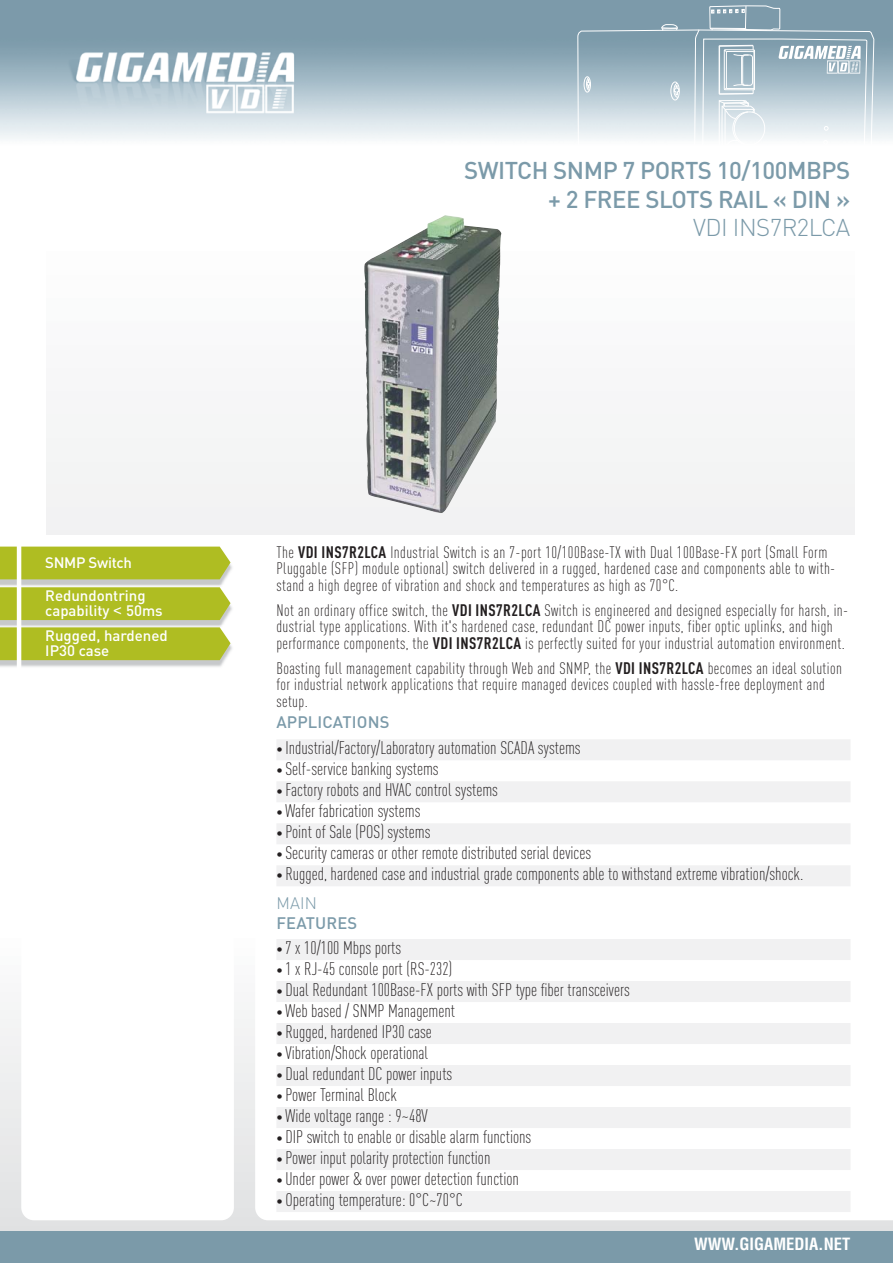
<style>
.page{position:relative;width:893px;height:1263px;background:#fff}
.page>*{position:absolute;margin:0;border:0;box-sizing:border-box;transform-origin:0 0}
.t1{font:500 24px/28.8px "DIN";letter-spacing:-.02em;color:#7b9aa9;text-align:right}
.t2{font:300 24px "DIN";letter-spacing:-.02em;color:#7b9aa9}
.t3{font:300 condensed 18px "DINOT";color:#231f20}
.t4{font:300 condensed 16.5px/16.5px "DINOT";letter-spacing:.025em;color:#231f20}
.t5{font:500 16.5px "DIN";letter-spacing:.01em;color:#7b9aa9}
.t6{font:700 condensed 16.5px "Helvetica";color:#fff}
.t7{font:300 16.5px "DIN";color:#7b9aa9}
.t8{font:500 15px/15px "DIN";color:#fff}
.t9{font:500 15px "DIN";letter-spacing:-.02em;color:#fff}
.s1{font-family:"Arial";font-weight:400}
.s2{font-weight:700}
.s3{font-size:13.5px}
</style>
<div class="page">
<svg style="left:0;top:1010px;width:892px;height:221px;background:#e5e6e7"></svg>
<div style="left:0;top:1231px;width:892px;height:32px;background:#7b9aa9"></div>
<img style="left:0;top:0;width:892px;height:139px">
<svg style="left:255px;top:1010px;width:637px;height:210px"></svg>
<div style="left:21px;top:267px;width:213px;height:953px;background:#fff;border-radius:13px"></div>
<svg style="left:577px;top:5px;width:297px;height:134px;background:#aec2cc"></svg>
<div style="left:276px;top:739px;width:574px;height:21px;background:#f1f1f2"></div>
<div style="left:276px;top:781px;width:574px;height:21px;background:#f1f1f2"></div>
<div style="left:276px;top:823px;width:574px;height:21px;background:#f1f1f2"></div>
<div style="left:276px;top:865px;width:574px;height:21px;background:#f1f1f2"></div>
<div style="left:276px;top:939px;width:574px;height:21px;background:#f1f1f2"></div>
<div style="left:276px;top:981px;width:574px;height:21px;background:#f1f1f2"></div>
<div style="left:276px;top:1023px;width:574px;height:21px;background:#f1f1f2"></div>
<div style="left:276px;top:1065px;width:574px;height:21px;background:#f1f1f2"></div>
<div style="left:276px;top:1107px;width:574px;height:21px;background:#f1f1f2"></div>
<div style="left:276px;top:1149px;width:574px;height:21px;background:#f1f1f2"></div>
<div style="left:276px;top:1191px;width:574px;height:21px;background:#f1f1f2"></div>
<div style="left:47px;top:242px;width:808px;height:293px;background:#f7f7f8"></div>
<img style="left:0;top:546px;width:232px;height:39px">
<div style="left:0;top:547px;width:230px;height:32px;background:#afbd22"></div>
<img style="left:0;top:620px;width:225px;height:6px">
<svg style="left:0;top:585px;width:232px;height:35px;background:#b5c235"></svg>
<img style="left:0;top:660px;width:225px;height:7px">
<svg style="left:0;top:626px;width:232px;height:34px;background:#b3c030"></svg>
<hr style="left:17px;top:536px;width:4px;height:134px;background:#fff">
<img style="left:364px;top:215px;width:137px;height:298px">
<h1 class="t1" style="left:464px;top:159px;width:388px">SWITCH SNMP 7 PORTS 10/100MBPS + 2 FREE SLOTS RAIL « DIN »</h1>
<h1 class="t2" style="left:693px;top:219px;width:159px">VDI INS7R2LCA</h1>
<p class="t9" style="left:45px;top:557px;width:88px">SNMP Switch</p>
<p class="t8" style="left:45px;top:590px;width:119px">Redundontring capability <span class="s1">&lt;</span> 50ms</p>
<p class="t8" style="left:45px;top:630px;width:124px">Rugged, hardened<br>IP30 case</p>
<p class="t4" style="left:276px;top:545px;width:560px">The <span class="s2">VDI INS7R2LCA</span> Industrial Switch is an 7-port 10/100Base-TX with Dual 100Base-FX port (Small Form<br>Pluggable (SFP) module optional) switch delivered in a rugged, hardened case and components able to with&shy;stand a high degree of vibration and shock and temperatures as high as 70°C.</p>
<p class="t4" style="left:276px;top:603px;width:573px">Not an ordinary office switch, the <span class="s2">VDI INS7R2LCA</span> Switch is engineered and designed especially for harsh, in&shy;dustrial type applications. With it's hardened case, redundant DC power inputs, fiber optic uplinks, and high performance components, the <span class="s2">VDI INS7R2LCA</span> is perfectly suited for your industrial automation environment.</p>
<p class="t4" style="left:276px;top:661px;width:567px">Boasting full management capability through Web and SNMP, the <span class="s2">VDI INS7R2LCA</span> becomes an ideal solution for industrial network applications that require managed devices coupled with hassle-free deployment and setup.</p>
<p class="t3" style="left:276px;top:741px;width:306px"><span class="s3">•</span> Industrial/Factory/Laboratory automation SCADA systems</p>
<p class="t3" style="left:276px;top:762px;width:164px"><span class="s3">•</span> Self-service banking systems</p>
<p class="t3" style="left:276px;top:783px;width:223px"><span class="s3">•</span> Factory robots and HVAC control systems</p>
<p class="t3" style="left:276px;top:804px;width:146px"><span class="s3">•</span> Wafer fabrication systems</p>
<p class="t3" style="left:276px;top:825px;width:155px"><span class="s3">•</span> Point of Sale (POS) systems</p>
<p class="t3" style="left:276px;top:846px;width:316px"><span class="s3">•</span> Security cameras or other remote distributed serial devices</p>
<p class="t3" style="left:276px;top:867px;width:529px"><span class="s3">•</span> Rugged, hardened case and industrial grade components able to withstand extreme vibration/shock.</p>
<p class="t5" style="left:276px;top:716px;width:115px">APPLICATIONS</p>
<p class="t7" style="left:276px;top:897px;width:42px">MAIN</p>
<p class="t5" style="left:276px;top:917px;width:82px">FEATURES</p>
<p class="t3" style="left:276px;top:941px;width:126px"><span class="s3">•</span> 7 x 10/100 Mbps ports</p>
<p class="t3" style="left:276px;top:962px;width:177px"><span class="s3">•</span> 1 x RJ-45 console port (RS-232)</p>
<p class="t3" style="left:276px;top:983px;width:355px"><span class="s3">•</span> Dual Redundant 100Base-FX ports with SFP type fiber transceivers</p>
<p class="t3" style="left:276px;top:1004px;width:180px"><span class="s3">•</span> Web based / SNMP Management</p>
<p class="t3" style="left:276px;top:1025px;width:157px"><span class="s3">•</span> Rugged, hardened IP30 case</p>
<p class="t3" style="left:276px;top:1046px;width:153px"><span class="s3">•</span> Vibration/Shock operational</p>
<p class="t3" style="left:276px;top:1067px;width:177px"><span class="s3">•</span> Dual redundant DC power inputs</p>
<p class="t3" style="left:276px;top:1088px;width:122px"><span class="s3">•</span> Power Terminal Block</p>
<p class="t3" style="left:276px;top:1109px;width:153px"><span class="s3">•</span> Wide voltage range : 9~48V</p>
<p class="t3" style="left:276px;top:1130px;width:256px"><span class="s3">•</span> DIP switch to enable or disable alarm functions</p>
<p class="t3" style="left:276px;top:1151px;width:216px"><span class="s3">•</span> Power input polarity protection function</p>
<p class="t3" style="left:276px;top:1172px;width:244px"><span class="s3">•</span> Under power &amp; over power detection function</p>
<p class="t3" style="left:276px;top:1193px;width:188px"><span class="s3">•</span> Operating temperature: 0°C~70°C</p>
<p class="t6" style="left:694px;top:1236px;width:158px">WWW.GIGAMEDIA.NET</p>
</div>
